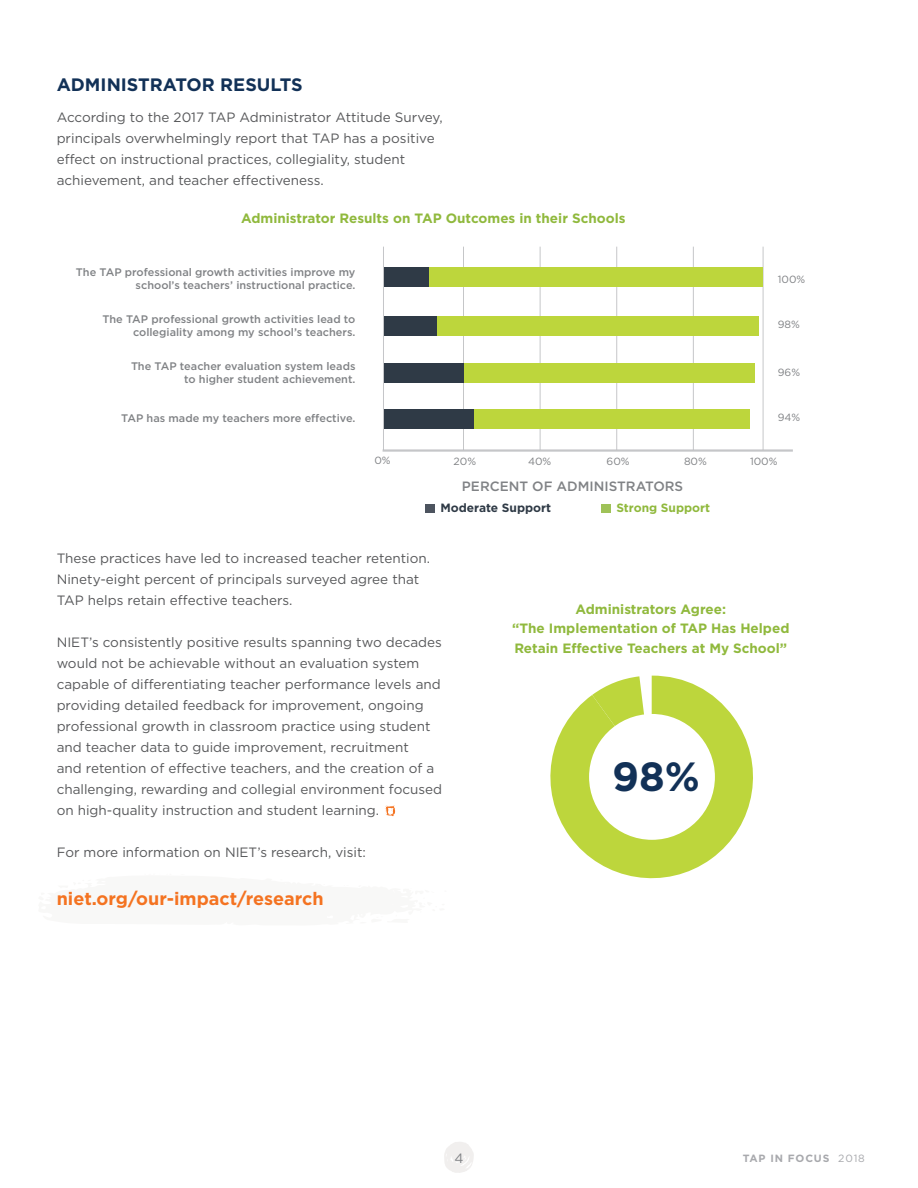
<style>
.page{position:relative;width:918px;height:1188px;background:#fff}
.page>*{position:absolute;margin:0;border:0;box-sizing:border-box;transform-origin:0 0}
.t1{font:700 40.8px "Gotham";color:#123157}
.TEXT{font:700 18px "Gotham";color:#f47321}
.t2{font:700 18px "Gotham";color:#123157}
.TEXT-2{font:13.5px/21px "Gotham";color:#57585a}
.t3{font:700 13.5px/19.5px "Gotham";color:#90b93d;text-align:center}
.t4{font:500 13.5px "Gotham";color:#808285}
.t5{font:13.5px "Gotham";color:#808285}
.t6{font:700 12px "Gotham";color:#2f3a46}
.t7{font:700 12px "Gotham";color:#90b93d}
.t8{font:500 10.95px/13.2px "Gotham";color:#808285;text-align:right}
.t9{font:10.5px "Gotham";color:#808285}
.t10{font:700 10.5px "Gotham";letter-spacing:.08em;color:#a8a9ad}
.s1{font-weight:400}
</style>
<div class="page">
<svg style="left:444px;top:1142px;width:30px;height:31px"></svg>
<svg style="left:385px;top:805px;width:10px;height:11px"></svg>
<svg style="left:550px;top:676px;width:203px;height:203px;fill:#bdd63c"></svg>
<svg style="left:592px;top:676px;width:60px;height:80px"></svg>
<div style="left:589px;top:714px;width:126px;height:126px;background:#fff;border-radius:50%"></div>
<hr style="left:383px;top:449px;width:410px;height:3px;background:#bcbdc0">
<hr style="left:383px;top:247px;width:1px;height:203px;background:#bcbdc0">
<hr style="left:463px;top:247px;width:1px;height:203px;background:#bcbdc0">
<hr style="left:540px;top:247px;width:1px;height:203px;background:#bcbdc0">
<hr style="left:616px;top:247px;width:1px;height:203px;background:#bcbdc0">
<hr style="left:693px;top:247px;width:1px;height:203px;background:#bcbdc0">
<hr style="left:763px;top:247px;width:1px;height:203px;background:#bcbdc0">
<div style="left:384px;top:267px;width:379px;height:19px;background:#bdd63c"></div>
<div style="left:384px;top:316px;width:375px;height:19px;background:#bdd63c"></div>
<div style="left:384px;top:363px;width:371px;height:19px;background:#bdd63c"></div>
<div style="left:384px;top:409px;width:365px;height:19px;background:#bdd63c"></div>
<div style="left:384px;top:267px;width:45px;height:19px;background:#2f3a46"></div>
<div style="left:384px;top:316px;width:53px;height:19px;background:#2f3a46"></div>
<div style="left:384px;top:363px;width:80px;height:19px;background:#2f3a46"></div>
<div style="left:384px;top:409px;width:90px;height:19px;background:#2f3a46"></div>
<div style="left:425px;top:504px;width:10px;height:9px;background:#4d545f"></div>
<div style="left:601px;top:504px;width:10px;height:9px;background:#9fc258"></div>
<p class="t2" style="left:57px;top:73px;width:248px">ADMINISTRATOR RESULTS</p>
<p class="TEXT-2" style="left:57px;top:107px;width:387px">According to the 2017 TAP Administrator Attitude Survey, principals overwhelmingly report that TAP has a positive effect on instructional practices, collegiality, student achievement, and teacher effectiveness.</p>
<p class="t3" style="left:241px;top:209px;width:386px">Administrator Results on TAP Outcomes in their Schools</p>
<p class="t8" style="left:76px;top:265px;width:281px">The TAP professional growth activities improve my school’s teachers’ instructional practice.</p>
<p class="t8" style="left:103px;top:312px;width:254px">The TAP professional growth activities lead to collegiality among my school’s teachers.</p>
<p class="t8" style="left:131px;top:359px;width:226px">The TAP teacher evaluation system leads to higher student achievement.</p>
<p class="t8" style="left:121px;top:412px;width:236px">TAP has made my teachers more effective.</p>
<p class="t9" style="left:778px;top:273px;width:29px">100%</p>
<p class="t9" style="left:778px;top:318px;width:24px">98%</p>
<p class="t9" style="left:778px;top:366px;width:24px">96%</p>
<p class="t9" style="left:778px;top:411px;width:24px">94%</p>
<p class="t9" style="left:374px;top:454px;width:18px">0%</p>
<p class="t9" style="left:454px;top:455px;width:24px">20%</p>
<p class="t9" style="left:528px;top:455px;width:25px">40%</p>
<p class="t9" style="left:607px;top:455px;width:25px">60%</p>
<p class="t9" style="left:684px;top:455px;width:24px">80%</p>
<p class="t9" style="left:750px;top:455px;width:29px">100%</p>
<p class="t4" style="left:462px;top:478px;width:223px">PERCENT OF ADMINISTRATORS</p>
<p class="t6" style="left:440px;top:500px;width:112px">Moderate Support</p>
<p class="t7" style="left:616px;top:500px;width:95px">Strong Support</p>
<p class="TEXT-2" style="left:57px;top:548px;width:375px">These practices have led to increased teacher retention.<br>Ninety-eight percent of principals surveyed agree that<br>TAP helps retain effective teachers.</p>
<p class="TEXT-2" style="left:57px;top:632px;width:387px">NIET’s consistently positive results spanning two decades would not be achievable without an evaluation system capable of differentiating teacher performance levels and providing detailed feedback for improvement, ongoing professional growth in classroom practice using student and teacher data to guide improvement, recruitment<br>and retention of effective teachers, and the creation of a challenging, rewarding and collegial environment focused on high-quality instruction and student learning.</p>
<p class="TEXT-2" style="left:57px;top:842px;width:311px">For more information on NIET’s research, visit:</p>
<p class="TEXT" style="left:57px;top:887px;width:269px">niet.org/our-impact/research</p>
<p class="t3" style="left:512px;top:599px;width:279px">Administrators Agree:<br>“The Implementation of TAP Has Helped<br>Retain Effective Teachers at My School”</p>
<p class="t1" style="left:612px;top:749px;width:89px">98%</p>
<p class="t5" style="left:454px;top:1149px;width:11px">4</p>
<p class="t10" style="left:743px;top:1151px;width:124px">TAP IN FOCUS <span class="s1">2018</span></p>
</div>
